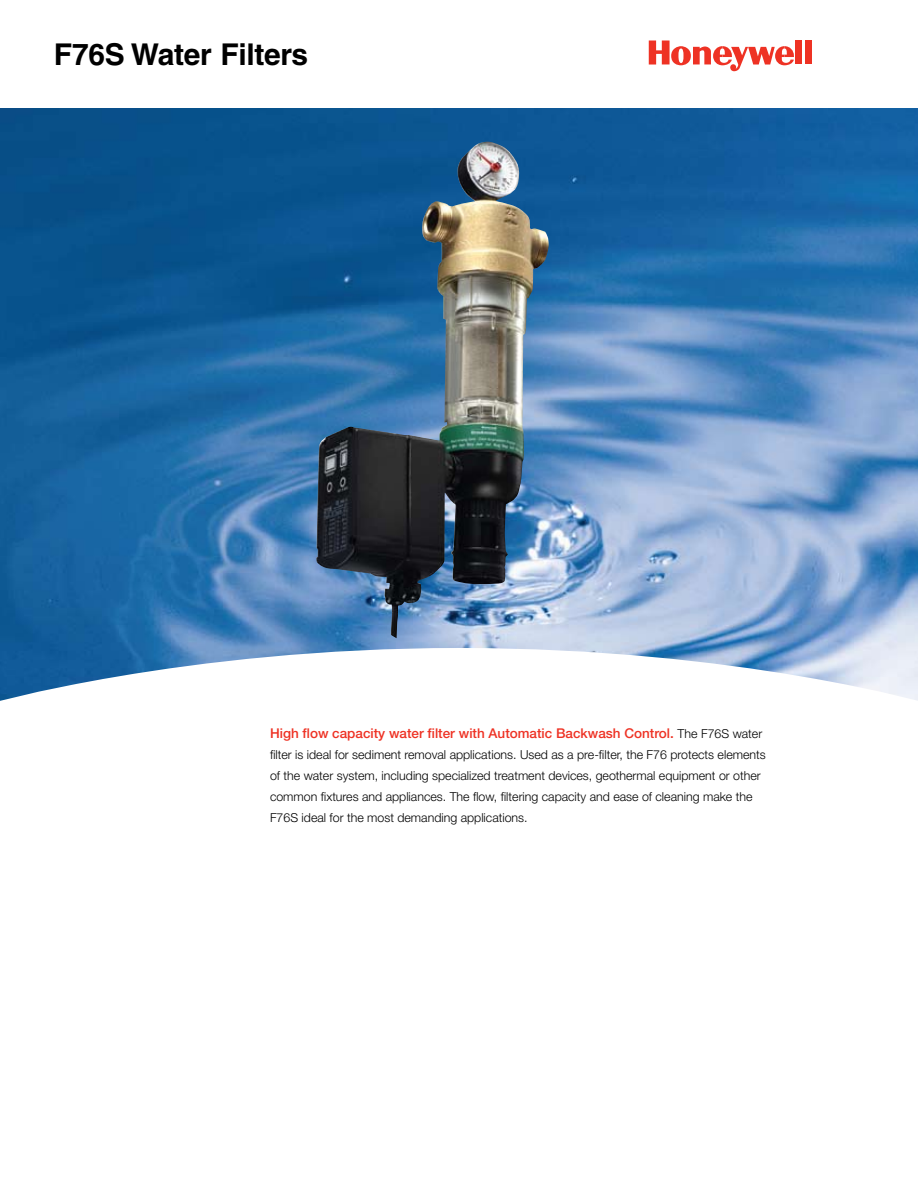
<style>
.page{position:relative;width:918px;height:1188px;background:#fff}
.page>*{position:absolute;margin:0;border:0;box-sizing:border-box;transform-origin:0 0}
.t1{font:700 30px "Helvetica";letter-spacing:-.01em;color:#000}
.t2{font:500 13.5px "Helvetica Neue";color:#ee3224}
.t3{font:300 12.3px/21px "Helvetica Neue";color:#000}
.s1{font-weight:300;font-size:12.3px;color:#000}
</style>
<div class="page">
<img style="left:0;top:108px;width:918px;height:540px">
<svg style="left:0;top:648px;width:918px;height:53px"></svg>
<div style="left:796px;top:40px;width:6px;height:24px;background:#ee3224"></div>
<div style="left:805px;top:40px;width:7px;height:24px;background:#ee3224"></div>
<svg style="left:649px;top:40px;width:145px;height:31px"></svg>
<img style="left:316px;top:142px;width:206px;height:496px">
<h1 class="t1" style="left:54px;top:36px;width:256px">F76S Water Filters</h1>
<p class="t2" style="left:270px;top:725px;width:494px">High flow capacity water filter with Automatic Backwash Control. <span class="s1">The F76S water</span></p>
<p class="t3" style="left:270px;top:744px;width:497px">filter is ideal for sediment removal applications. Used as a pre-filter, the F76 protects elements of the water system, including specialized treatment devices, geothermal equipment or other common fixtures and appliances. The flow, filtering capacity and ease of cleaning make the F76S ideal for the most demanding applications.</p>
</div>
